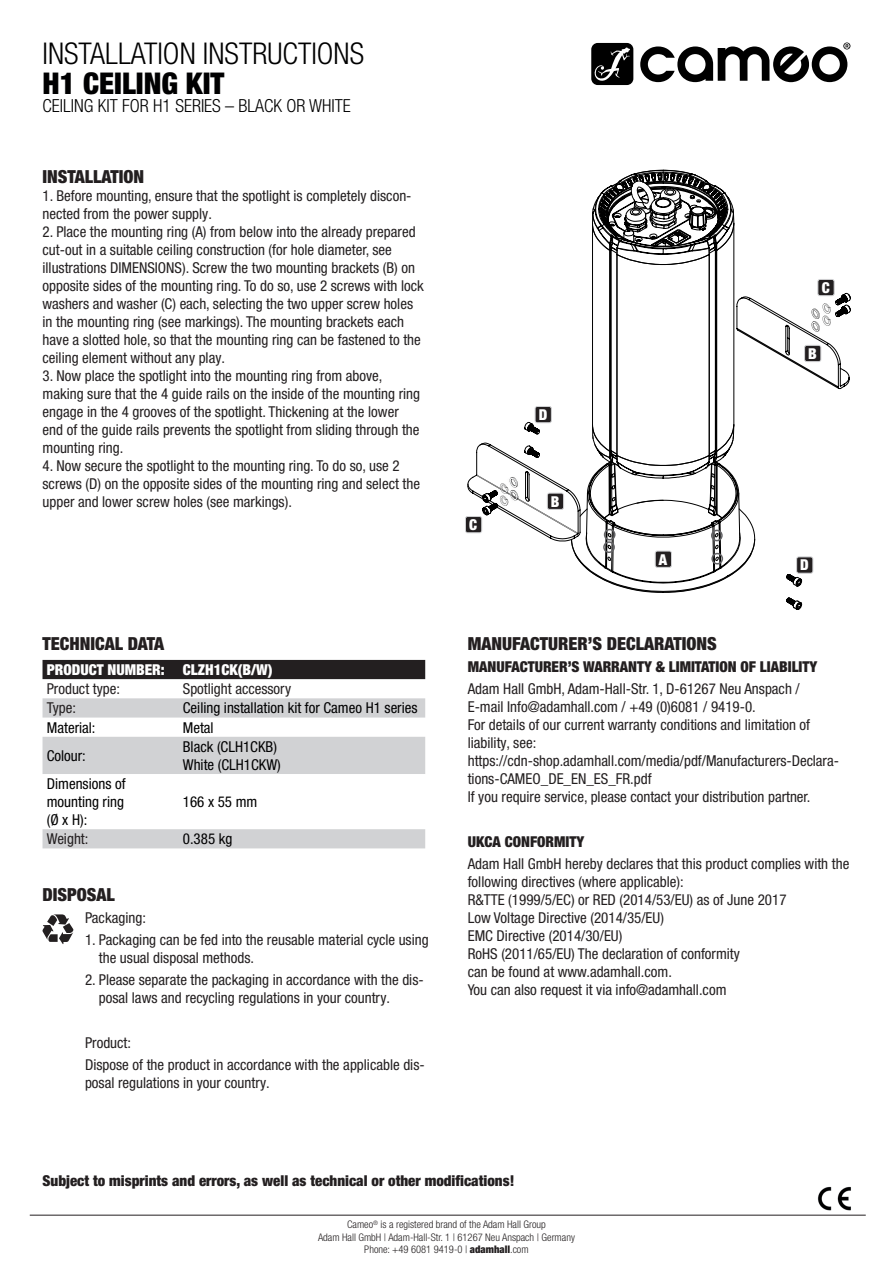
<style>
.page{position:relative;width:893px;height:1263px;background:#fff}
.page>*{position:absolute;margin:0;border:0;box-sizing:border-box;transform-origin:0 0}
.t1{font:300 condensed 30px "Helvetica Neue LT Pro";color:#000001}
.t2{font:900 condensed 30px "Helvetica Neue LT Pro";color:#000001}
.t3{font:900 condensed 18px "Helvetica Neue LT Pro";color:#231f20}
.t4{font:300 condensed 18px "Helvetica Neue LT Pro";color:#000001}
.t5{font:condensed 15px/18px "Helvetica Neue LT Pro";color:#231f20}
.t6{font:condensed 15px/18px "Helvetica Neue LT Pro";color:#000001}
.t7{font:900 condensed 15px "Helvetica Neue LT Pro";color:#231f20}
.t8{font:900 condensed 15px "Helvetica Neue LT Pro";color:#fff}
.t9{font:300 condensed 10.5px/12.6px "Helvetica Neue LT Pro";color:#231f20;text-align:center}
.s1{font-weight:900}
</style>
<div class="page">
<img style="left:817px;top:1186px;width:34px;height:25px">
<hr style="left:30px;top:1215px;width:836px;height:1px;background:#231f20">
<svg style="left:591px;top:43px;width:42px;height:42px;background:#2b2b2b"></svg>
<svg style="left:640px;top:43px;width:210px;height:39px"></svg>
<div style="left:43px;top:660px;width:382px;height:19px;background:#231f20"></div>
<svg style="left:43px;top:698px;width:382px;height:150px"></svg>
<svg style="left:43px;top:914px;width:30px;height:30px"></svg>
<svg style="left:802px;top:327px;width:47px;height:278px"></svg>
<svg style="left:618px;top:586px;width:184px;height:24px"></svg>
<svg style="left:467px;top:170px;width:335px;height:416px"></svg>
<svg style="left:811px;top:293px;width:40px;height:39px"></svg>
<div style="left:818px;top:279px;width:16px;height:17px;background:#231f20;border-radius:2px"></div>
<div style="left:817px;top:279px;width:17px;height:17px;border:1px solid #d1d2d4;border-radius:2px"></div>
<div style="left:797px;top:557px;width:16px;height:16px;background:#231f20;border-radius:2px"></div>
<div style="left:796px;top:556px;width:17px;height:17px;border:1px solid #d1d2d4;border-radius:2px"></div>
<div style="left:465px;top:516px;width:17px;height:17px;background:#231f20;border-radius:2px"></div>
<div style="left:465px;top:516px;width:17px;height:17px;border:1px solid #d1d2d4;border-radius:2px"></div>
<div style="left:655px;top:551px;width:16px;height:16px;background:#231f20;border-radius:2px"></div>
<div style="left:655px;top:551px;width:17px;height:17px;border:1px solid #d1d2d4;border-radius:2px"></div>
<div style="left:547px;top:493px;width:17px;height:16px;background:#231f20;border-radius:2px"></div>
<div style="left:547px;top:493px;width:17px;height:17px;border:1px solid #d1d2d4;border-radius:2px"></div>
<div style="left:535px;top:406px;width:16px;height:17px;background:#231f20;border-radius:2px"></div>
<div style="left:535px;top:406px;width:17px;height:17px;border:1px solid #d1d2d4;border-radius:2px"></div>
<div style="left:805px;top:345px;width:16px;height:17px;background:#231f20;border-radius:2px"></div>
<div style="left:804px;top:345px;width:17px;height:17px;border:1px solid #d1d2d4;border-radius:2px"></div>
<div style="left:604px;top:529px;width:11px;height:11px;border:2px solid #636366;border-radius:50%"></div>
<div style="left:603px;top:541px;width:12px;height:12px;border:2px solid #636366;border-radius:50%"></div>
<div style="left:711px;top:530px;width:12px;height:11px;border:2px solid #636366;border-radius:50%"></div>
<div style="left:711px;top:553px;width:12px;height:11px;border:2px solid #636366;border-radius:50%"></div>
<h1 class="t1" style="left:43px;top:36px;width:323px">INSTALLATION INSTRUCTIONS</h1>
<h1 class="t2" style="left:43px;top:65px;width:183px">H1 CEILING KIT</h1>
<p class="t4" style="left:43px;top:95px;width:310px">CEILING KIT FOR H1 SERIES – BLACK OR WHITE</p>
<p class="t3" style="left:43px;top:166px;width:103px">INSTALLATION</p>
<p class="t5" style="left:43px;top:186px;width:371px">1. Before mounting, ensure that the spotlight is completely discon&shy;nected from the power supply.</p>
<p class="t5" style="left:43px;top:222px;width:383px">2. Place the mounting ring (A) from below into the already prepared cut-out in a suitable ceiling construction (for hole diameter, see illustrations DIMENSIONS). Screw the two mounting brackets (B) on opposite sides of the mounting ring. To do so, use 2 screws with lock washers and washer (C) each, selecting the two upper screw holes in the mounting ring (see markings). The mounting brackets each have a slotted hole, so that the mounting ring can be fastened to the ceiling element without any play.</p>
<p class="t5" style="left:43px;top:366px;width:379px">3. Now place the spotlight into the mounting ring from above, making sure that the 4 guide rails on the inside of the mounting ring engage in the 4 grooves of the spotlight. Thickening at the lower end of the guide rails prevents the spotlight from sliding through the mounting ring.</p>
<p class="t5" style="left:43px;top:456px;width:379px">4. Now secure the spotlight to the mounting ring. To do so, use 2 screws (D) on the opposite sides of the mounting ring and select the upper and lower screw holes (see markings).</p>
<p class="t3" style="left:43px;top:632px;width:123px">TECHNICAL DATA</p>
<p class="t8" style="left:47px;top:661px;width:227px">PRODUCT NUMBER: CLZH1CK(B/W)</p>
<p class="t5" style="left:47px;top:680px;width:75px">Product type:</p>
<p class="t5" style="left:183px;top:680px;width:110px">Spotlight accessory</p>
<p class="t5" style="left:47px;top:699px;width:31px">Type:</p>
<p class="t6" style="left:183px;top:699px;width:236px">Ceiling installation kit for Cameo H1 series</p>
<p class="t6" style="left:47px;top:718px;width:50px">Material:</p>
<p class="t6" style="left:183px;top:718px;width:32px">Metal</p>
<p class="t6" style="left:47px;top:746px;width:41px">Colour:</p>
<p class="t6" style="left:183px;top:737px;width:100px">Black (CLH1CKB)<br>White (CLH1CKW)</p>
<p class="t6" style="left:47px;top:774px;width:80px;text-align:justify">Dimensions of mounting ring (Ø x H):</p>
<p class="t6" style="left:183px;top:792px;width:76px">166 x 55 mm</p>
<p class="t5" style="left:47px;top:830px;width:43px">Weight:</p>
<p class="t6" style="left:183px;top:830px;width:51px">0.385 kg</p>
<p class="t3" style="left:43px;top:883px;width:74px">DISPOSAL</p>
<p class="t5" style="left:85px;top:908px;width:62px">Packaging:</p>
<p class="t5" style="left:99px;top:931px;width:331px;text-indent:-14px">1. Packaging can be fed into the reusable material cycle using the usual disposal methods.</p>
<p class="t5" style="left:99px;top:971px;width:326px;text-indent:-14px">2. Please separate the packaging in accordance with the dis&shy;posal laws and recycling regulations in your country.</p>
<p class="t5" style="left:85px;top:1031px;width:341px;line-height:22.2px">Product:<br>Dispose of the product in accordance with the applicable dis-</p>
<p class="t5" style="left:85px;top:1074px;width:186px">posal regulations in your country.</p>
<p class="t8" style="left:822px;top:279px;width:10px">C</p>
<p class="t8" style="left:469px;top:516px;width:10px">C</p>
<p class="t8" style="left:539px;top:406px;width:10px">D</p>
<p class="t8" style="left:551px;top:492px;width:10px">B</p>
<p class="t8" style="left:659px;top:550px;width:10px">A</p>
<p class="t8" style="left:808px;top:345px;width:10px">B</p>
<p class="t8" style="left:800px;top:556px;width:10px">D</p>
<p class="t3" style="left:468px;top:632px;width:251px">MANUFACTURER’S DECLARATIONS</p>
<p class="t7" style="left:468px;top:658px;width:351px">MANUFACTURER’S WARRANTY &amp; LIMITATION OF LIABILITY</p>
<p class="t5" style="left:468px;top:680px;width:373px">Adam Hall GmbH, Adam-Hall-Str. 1, D-61267 Neu Anspach / E-mail Info@adamhall.com / +49 (0)6081 / 9419-0.<br>For details of our current warranty conditions and limitation of liability, see: https://cdn-shop.adamhall.com/media/pdf/Manufacturers-Declara&shy;tions-CAMEO_DE_EN_ES_FR.pdf<br>If you require service, please contact your distribution partner.</p>
<p class="t7" style="left:468px;top:832px;width:118px">UKCA CONFORMITY</p>
<p class="t5" style="left:468px;top:854px;width:383px">Adam Hall GmbH hereby declares that this product complies with the following directives (where applicable):<br>R&amp;TTE (1999/5/EC) or RED (2014/53/EU) as of June 2017<br>Low Voltage Directive (2014/35/EU)<br>EMC Directive (2014/30/EU)<br>RoHS (2011/65/EU) The declaration of conformity<br>can be found at www.adamhall.com.<br>You can also request it via info@adamhall.com</p>
<p class="t7" style="left:43px;top:1172px;width:473px">Subject to misprints and errors, as well as technical or other modifications!</p>
<p class="t9" style="left:318px;top:1218px;width:258px">Cameo<sup>®</sup> is a registered brand of the Adam Hall Group<br>Adam Hall GmbH | Adam-Hall-Str. 1 | 61267 Neu Anspach | Germany<br>Phone: +49 6081 9419-0 | <span class="s1">adamhall</span>.com</p>
</div>
